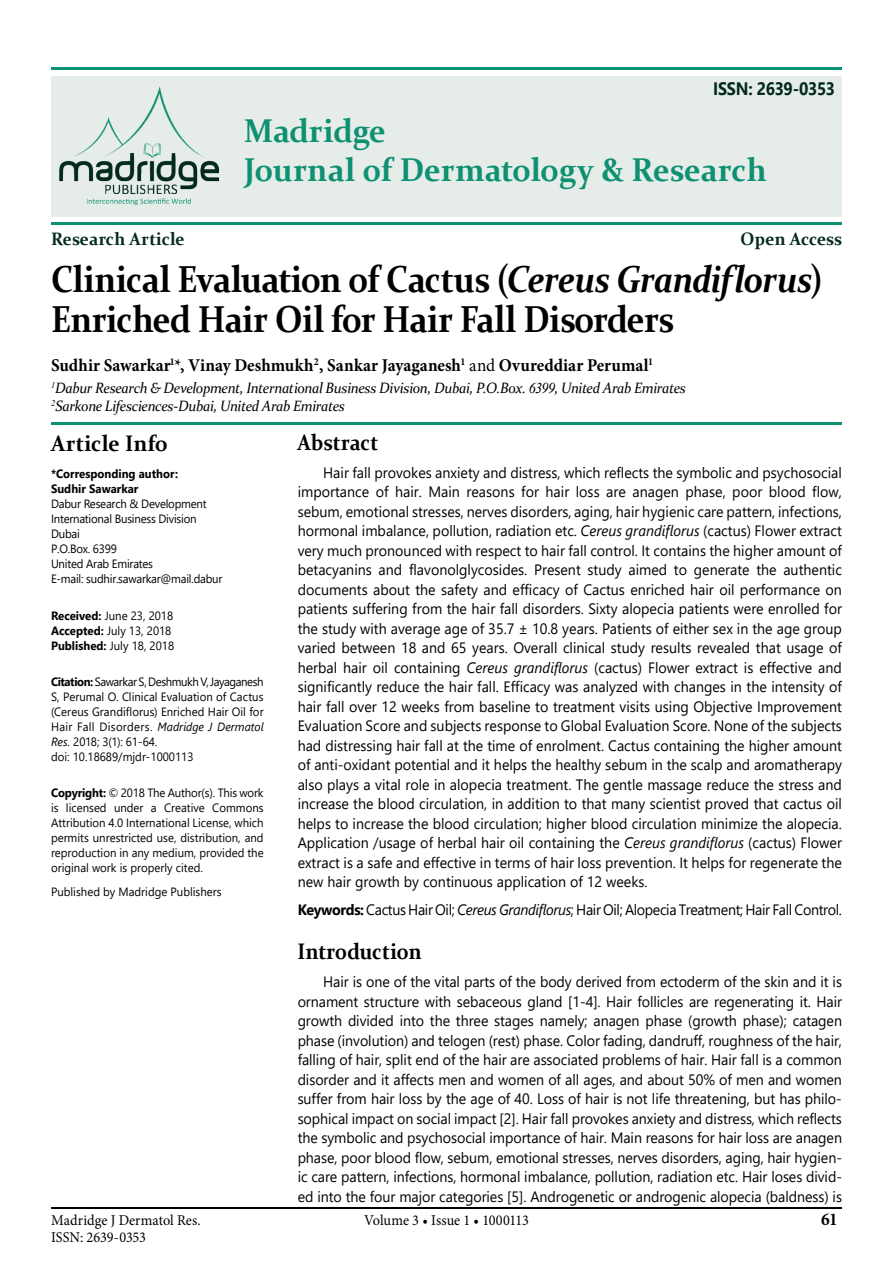
<style>
.page{position:relative;width:893px;height:1263px;background:#fff}
.page>*{position:absolute;margin:0;border:0;box-sizing:border-box;transform-origin:0 0}
.t1{font:700 37.5px/40.5px "Constantia";letter-spacing:-.02em;color:#000;scale:.9 1}
.t2{font:700 33px/39px "Constantia";letter-spacing:-.005em;color:#0e9172;scale:.95 1}
.t3{font:700 22.5px "Constantia";letter-spacing:.005em;color:#000;scale:.9 1}
.t4{font:700 22.5px "Constantia";letter-spacing:.005em;color:#000;scale:.95 1}
.t5{font:700 18px "Minion Pro";letter-spacing:.005em;color:#000;scale:.95 1}
.t6{font:700 18px "Constantia";color:#032920;scale:.95 1}
.t7{font:700 18px "Segoe UI";letter-spacing:-.02em;color:#032920;scale:.9 1}
.t8{font:15px/19.5px "Segoe UI";letter-spacing:-.005em;color:#000;text-align:justify;scale:.95 1}
.t9{font:italic 15px/18px "Constantia";letter-spacing:-.025em;color:#000;scale:.95 1}
.t10{font:15px "Segoe UI";letter-spacing:-.025em;color:#000;scale:.95 1}
.t11{font:15px "Minion Pro";color:#000;scale:.95 1}
.t12{font:12px/15px "Segoe UI";color:#000;scale:.95 1}
.t13{font:12px/15px "Segoe UI";letter-spacing:-.02em;color:#000;scale:.95 1}
.t14{font:700 12px/15px "Segoe UI";color:#000;scale:.95 1}
.s1{font-style:italic}
.s2{font-weight:400}
.s3{font-family:"Times New Roman"}
.s4{font-weight:700}
</style>
<div class="page">
<hr style="left:51px;top:1208px;width:791px;height:1px;background:#000">
<hr style="left:51px;top:223px;width:791px;height:2px;background:#0e9172">
<hr style="left:51px;top:68px;width:791px;height:2px;background:#0e9172">
<div style="left:51px;top:76px;width:791px;height:140px;background:#e6ede9"></div>
<img style="left:59px;top:86px;width:160px;height:120px">
<hr style="left:51px;top:423px;width:791px;height:2px;background:#0e9172">
<p class="t7" style="left:713px;top:71px;width:137px">ISSN: 2639-0353</p>
<h2 class="t2" style="left:244px;top:109px;width:552px">Madridge<br>Journal of Dermatology &amp; Research</h2>
<p class="t6" style="left:51px;top:226px;width:142px">Research Article</p>
<p class="t6" style="left:741px;top:226px;width:108px">Open Access</p>
<h1 class="t1" style="left:51px;top:257px;width:859px">Clinical Evaluation of Cactus (<span class="s1">Cereus Grandiflorus</span>)<br>Enriched Hair Oil for Hair Fall Disorders</h1>
<p class="t5" style="left:51px;top:352px;width:635px">Sudhir Sawarkar<sup>1</sup>*, Vinay Deshmukh<sup>2</sup>, Sankar Jayaganesh<sup>1</sup> <span class="s2">and</span> Ovureddiar Perumal<sup>1</sup></p>
<p class="t9" style="left:51px;top:378px;width:670px"><sup>1</sup>Dabur Research &amp; Development, International Business Division, Dubai, P.O.Box. <span class="s3">6399</span>, United Arab Emirates<br><sup>2</sup>Sarkone Lifesciences-Dubai, United Arab Emirates</p>
<h3 class="t4" style="left:51px;top:427px;width:125px">Article Info</h3>
<p class="t14" style="left:51px;top:466px;width:135px">*Corresponding author:<br>Sudhir Sawarkar</p>
<p class="t13" style="left:51px;top:496px;width:182px">Dabur Research &amp; Development<br>International Business Division<br>Dubai<br>P.O.Box. 6399<br>United Arab Emirates<br>E-mail: sudhir.sawarkar@mail.dabur</p>
<p class="t12" style="left:51px;top:607px;width:131px"><span class="s4">Received:</span> June 23, 2018<br><span class="s4">Accepted:</span> July 13, 2018<br><span class="s4">Published:</span> July 18, 2018</p>
<p class="t12" style="left:51px;top:673px;width:225px"><span class="s4">Citation:</span> Sawarkar S, Deshmukh V, Jayaganesh S, Perumal O. Clinical Evaluation of Cactus (Cereus Grandiflorus) Enriched Hair Oil for Hair Fall Disorders. <span class="s1">Madridge J Dermatol Res.</span> 2018; 3(1): 61-64.<br>doi: 10.18689/mjdr-1000113</p>
<p class="t12" style="left:51px;top:784px;width:225px;text-align:justify"><span class="s4">Copyright:</span> © 2018 The Author(s). This work is licensed under a Creative Commons Attribution 4.0 International License, which permits unrestricted use, distribution, and reproduction in any medium, provided the original work is properly cited.</p>
<p class="t12" style="left:51px;top:883px;width:181px">Published by Madridge Publishers</p>
<h3 class="t3" style="left:298px;top:427px;width:91px">Abstract</h3>
<p class="t8" style="left:298px;top:461px;width:574px;text-indent:26px">Hair fall provokes anxiety and distress, which reflects the symbolic and psychosocial importance of hair. Main reasons for hair loss are anagen phase, poor blood flow, sebum, emotional stresses, nerves disorders, aging, hair hygienic care pattern, infections, hormonal imbalance, pollution, radiation etc. <span class="s1">Cereus grandiflorus</span> (cactus) Flower extract very much pronounced with respect to hair fall control. It contains the higher amount of betacyanins and flavonolglycosides. Present study aimed to generate the authentic documents about the safety and efficacy of Cactus enriched hair oil performance on patients suffering from the hair fall disorders. Sixty alopecia patients were enrolled for the study with average age of 35.7 ± 10.8 years. Patients of either sex in the age group varied between 18 and 65 years. Overall clinical study results revealed that usage of herbal hair oil containing <span class="s1">Cereus grandiflorus</span> (cactus) Flower extract is effective and significantly reduce the hair fall. Efficacy was analyzed with changes in the intensity of hair fall over 12 weeks from baseline to treatment visits using Objective Improvement Evaluation Score and subjects response to Global Evaluation Score. None of the subjects had distressing hair fall at the time of enrolment. Cactus containing the higher amount of anti-oxidant potential and it helps the healthy sebum in the scalp and aromatherapy also plays a vital role in alopecia treatment. The gentle massage reduce the stress and increase the blood circulation, in addition to that many scientist proved that cactus oil helps to increase the blood circulation; higher blood circulation minimize the alopecia.<br>Application /usage of herbal hair oil containing the <span class="s1">Cereus grandiflorus</span> (cactus) Flower extract is a safe and effective in terms of hair loss prevention. It helps for regenerate the new hair growth by continuous application of 12 weeks.</p>
<p class="t10" style="left:298px;top:896px;width:574px"><span class="s4">Keywords:</span> Cactus Hair Oil; <span class="s1">Cereus Grandiflorus</span>; Hair Oil; Alopecia Treatment; Hair Fall Control.</p>
<h3 class="t3" style="left:298px;top:936px;width:139px">Introduction</h3>
<p class="t8" style="left:298px;top:971px;width:575px;text-indent:26px">Hair is one of the vital parts of the body derived from ectoderm of the skin and it is ornament structure with sebaceous gland [1-4]. Hair follicles are regenerating it. Hair growth divided into the three stages namely; anagen phase (growth phase); catagen phase (involution) and telogen (rest) phase. Color fading, dandruff, roughness of the hair, falling of hair, split end of the hair are associated problems of hair. Hair fall is a common disorder and it affects men and women of all ages, and about 50% of men and women suffer from hair loss by the age of 40. Loss of hair is not life threatening, but has philo&shy;sophical impact on social impact [2]. Hair fall provokes anxiety and distress, which reflects the symbolic and psychosocial importance of hair. Main reasons for hair loss are anagen phase, poor blood flow, sebum, emotional stresses, nerves disorders, aging, hair hygien&shy;ic care pattern, infections, hormonal imbalance, pollution, radiation etc. Hair loses divid&shy;ed into the four major categories [5]. Androgenetic or androgenic alopecia (baldness) is</p>
<p class="t11" style="left:51px;top:1210px;width:159px">Madridge J Dermatol Res.</p>
<p class="t11" style="left:364px;top:1210px;width:175px">Volume 3 • Issue 1 • 1000113</p>
<p class="t5" style="left:821px;top:1206px;width:19px">61</p>
<p class="t11" style="left:51px;top:1227px;width:101px">ISSN: 2639-0353</p>
</div>
